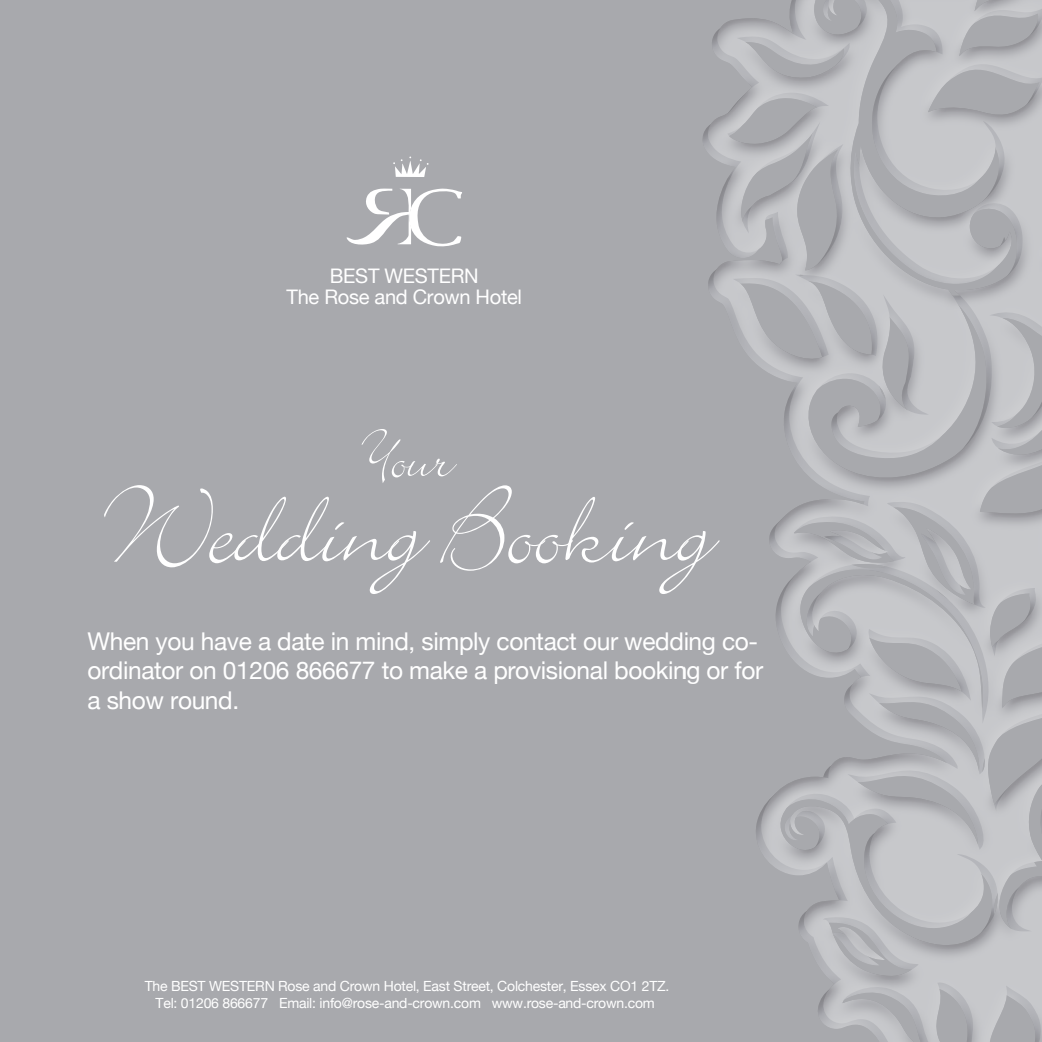
<style>
.page{position:relative;width:1042px;height:1042px;background:#a8a9ad}
.page>*{position:absolute;margin:0;border:0;box-sizing:border-box;transform-origin:0 0}
.t1{font:120.75px "Bickley Script Plain";letter-spacing:-.015em;color:#fff}
.t2{font:70px "Bickley Script Plain";color:#fff}
.t3{font:24.5px/29.4px "Helvetica Neue";letter-spacing:-.015em;color:#fff}
.t4{font:20.12px/20.8px "Helvetica Neue";letter-spacing:-.015em;color:#fff;text-align:center}
.t5{font:14px/17.5px "Helvetica Neue";letter-spacing:-.015em;color:#fff;text-align:center}
</style>
<div class="page">
<div style="left:684px;top:0;width:358px;height:1042px;background:#231f20;opacity:.75"></div>
<svg style="left:347px;top:188px;width:115px;height:58px"></svg>
<svg style="left:393px;top:156px;width:35px;height:21px"></svg>
<h3 class="t4" style="left:286px;top:267px;width:237px">BEST WESTERN<br>The Rose and Crown Hotel</h3>
<h2 class="t2" style="left:360px;top:411px;width:94px">Your</h2>
<h1 class="t1" style="left:101px;top:449px;width:612px">Wedding Booking</h1>
<h3 class="t3" style="left:87px;top:628px;width:677px">When you have a date in mind, simply contact our wedding co&shy;ordinator on 01206 866677 to make a provisional booking or for a show round.</h3>
<p class="t5" style="left:145px;top:977px;width:526px">The BEST WESTERN Rose and Crown Hotel, East Street, Colchester, Essex CO1 2TZ.<br>Tel: 01206 866677 Email: info@rose-and-crown.com www.rose-and-crown.com</p>
</div>
